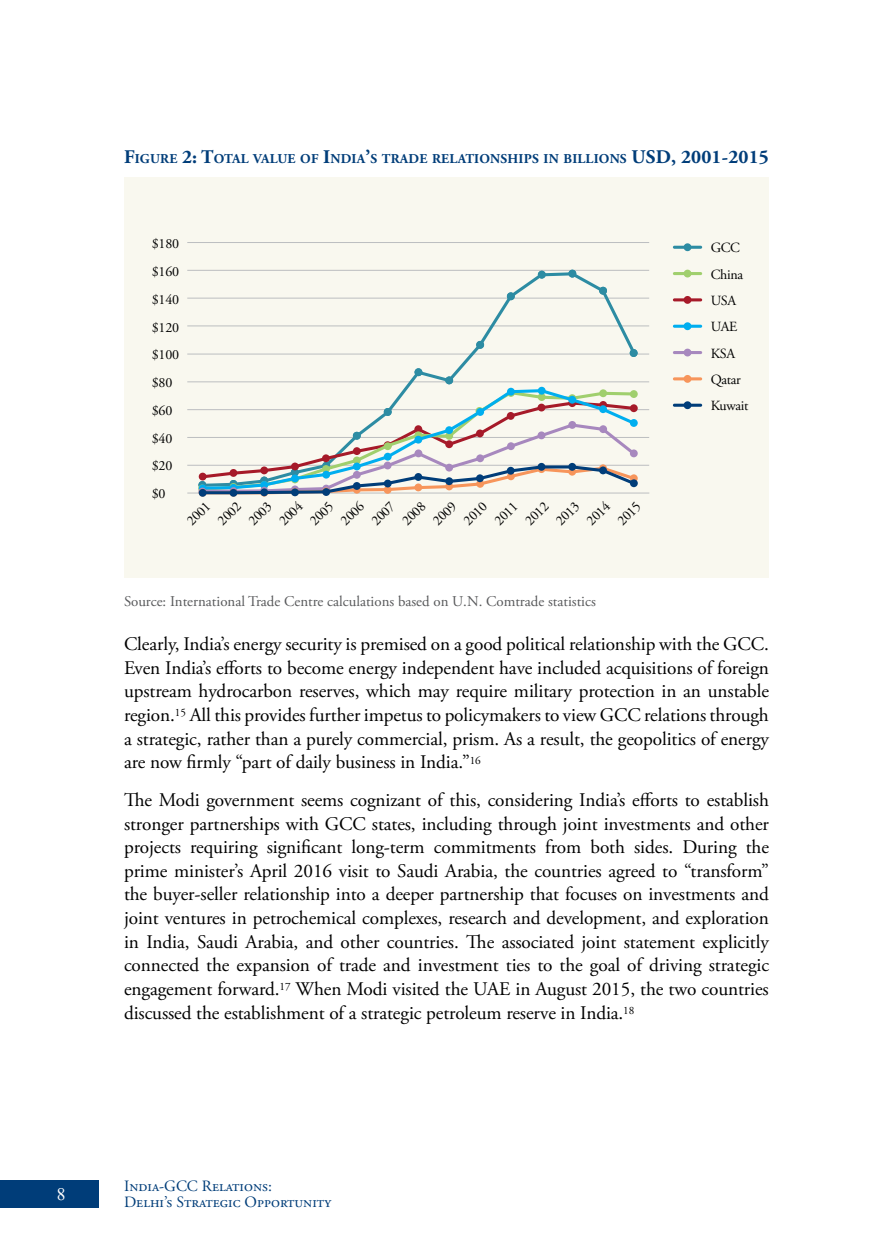
<style>
.page{position:relative;width:893px;height:1260px;background:#fff}
.page>*{position:absolute;margin:0;border:0;box-sizing:border-box;transform-origin:0 0}
.t1{font:19.25px/23.6px "Adobe Garamond Pro";letter-spacing:-.005em;color:#000;text-align:justify}
.t2{font:700 19.25px "Adobe Garamond Pro";letter-spacing:.01em;color:#003d79}
.t3{font:17.5px "Times New Roman";color:#fff}
.t4{font:15.75px/16.6px "Adobe Garamond Pro";color:#003d79}
.t5{font:14.88px "Adobe Garamond Pro";letter-spacing:-.01em;color:#58595b}
.t6{font:14px/27.8px "Adobe Garamond Pro";letter-spacing:-.02em;color:#000}
.t7{font:700 13.47px "Adobe Garamond Pro";letter-spacing:.015em;color:#003d79}
.s1{font-size:19.25px}
</style>
<div class="page">
<div style="left:0;top:1181px;width:99px;height:27px;background:#003d79"></div>
<div style="left:124px;top:177px;width:645px;height:401px;background:#f9f8ef"></div>
<hr style="left:187px;top:242px;width:462px;height:1px;background:#bcbec0">
<hr style="left:187px;top:270px;width:462px;height:1px;background:#bcbec0">
<hr style="left:187px;top:298px;width:462px;height:1px;background:#bcbec0">
<hr style="left:187px;top:326px;width:462px;height:1px;background:#bcbec0">
<hr style="left:187px;top:354px;width:462px;height:1px;background:#bcbec0">
<hr style="left:187px;top:381px;width:462px;height:1px;background:#bcbec0">
<hr style="left:187px;top:409px;width:462px;height:1px;background:#bcbec0">
<hr style="left:187px;top:437px;width:462px;height:1px;background:#bcbec0">
<hr style="left:187px;top:465px;width:462px;height:1px;background:#bcbec0">
<hr style="left:187px;top:493px;width:462px;height:1px;background:#bcbec0">
<svg style="left:201px;top:272px;width:435px;height:194px"></svg>
<div style="left:630px;top:349px;width:8px;height:8px;background:#2d8ca3;border-radius:50%"></div>
<div style="left:599px;top:287px;width:8px;height:8px;background:#2d8ca3;border-radius:50%"></div>
<div style="left:568px;top:270px;width:8px;height:8px;background:#2d8ca3;border-radius:50%"></div>
<div style="left:538px;top:271px;width:8px;height:8px;background:#2d8ca3;border-radius:50%"></div>
<div style="left:507px;top:292px;width:8px;height:8px;background:#2d8ca3;border-radius:50%"></div>
<div style="left:476px;top:341px;width:8px;height:8px;background:#2d8ca3;border-radius:50%"></div>
<div style="left:445px;top:376px;width:8px;height:8px;background:#2d8ca3;border-radius:50%"></div>
<div style="left:414px;top:368px;width:8px;height:8px;background:#2d8ca3;border-radius:50%"></div>
<svg style="left:198px;top:481px;width:8px;height:8px"></svg>
<svg style="left:630px;top:404px;width:8px;height:8px"></svg>
<svg style="left:630px;top:390px;width:8px;height:8px"></svg>
<svg style="left:630px;top:419px;width:8px;height:8px"></svg>
<div style="left:630px;top:449px;width:8px;height:8px;background:#a788be;border-radius:50%"></div>
<div style="left:630px;top:474px;width:8px;height:8px;background:#f7955b;border-radius:50%"></div>
<svg style="left:201px;top:389px;width:434px;height:105px"></svg>
<div style="left:630px;top:479px;width:8px;height:8px;background:#003d79;border-radius:50%"></div>
<div style="left:599px;top:467px;width:8px;height:7px;background:#003d79;border-radius:50%"></div>
<div style="left:568px;top:463px;width:8px;height:8px;background:#003d79;border-radius:50%"></div>
<div style="left:538px;top:463px;width:7px;height:8px;background:#003d79;border-radius:50%"></div>
<div style="left:507px;top:467px;width:8px;height:8px;background:#003d79;border-radius:50%"></div>
<div style="left:476px;top:474px;width:8px;height:8px;background:#003d79;border-radius:50%"></div>
<div style="left:445px;top:477px;width:8px;height:8px;background:#003d79;border-radius:50%"></div>
<div style="left:414px;top:473px;width:8px;height:8px;background:#003d79;border-radius:50%"></div>
<div style="left:384px;top:480px;width:8px;height:7px;background:#003d79;border-radius:50%"></div>
<div style="left:353px;top:482px;width:8px;height:8px;background:#003d79;border-radius:50%"></div>
<div style="left:322px;top:488px;width:8px;height:8px;background:#003d79;border-radius:50%"></div>
<div style="left:291px;top:488px;width:8px;height:8px;background:#003d79;border-radius:50%"></div>
<div style="left:260px;top:488px;width:8px;height:8px;background:#003d79;border-radius:50%"></div>
<div style="left:230px;top:489px;width:7px;height:8px;background:#003d79;border-radius:50%"></div>
<div style="left:199px;top:489px;width:8px;height:8px;background:#003d79;border-radius:50%"></div>
<hr style="left:673px;top:246px;width:29px;height:3px;background:#2d8ca3;border-radius:2px">
<div style="left:684px;top:243px;width:7px;height:8px;background:#2d8ca3;border-radius:50%"></div>
<hr style="left:673px;top:272px;width:29px;height:3px;background:#a0cf6d;border-radius:2px">
<div style="left:684px;top:270px;width:7px;height:7px;background:#a0cf6d;border-radius:50%"></div>
<hr style="left:673px;top:298px;width:29px;height:3px;background:#a61a29;border-radius:2px">
<div style="left:684px;top:296px;width:7px;height:8px;background:#a61a29;border-radius:50%"></div>
<hr style="left:673px;top:325px;width:29px;height:3px;background:#00aeef;border-radius:2px">
<div style="left:684px;top:322px;width:7px;height:8px;background:#00aeef;border-radius:50%"></div>
<hr style="left:673px;top:351px;width:29px;height:3px;background:#a788be;border-radius:2px">
<div style="left:684px;top:349px;width:7px;height:7px;background:#a788be;border-radius:50%"></div>
<hr style="left:673px;top:377px;width:29px;height:3px;background:#f7955b;border-radius:2px">
<div style="left:684px;top:375px;width:7px;height:8px;background:#f7955b;border-radius:50%"></div>
<hr style="left:673px;top:404px;width:29px;height:3px;background:#003d79;border-radius:2px">
<div style="left:684px;top:401px;width:7px;height:8px;background:#003d79;border-radius:50%"></div>
<p class="t7" style="left:124px;top:151px;width:522px"><span class="s1">F</span>IGURE <span class="s1">2: T</span>OTAL VALUE OF <span class="s1">I</span>NDIA<span class="s1">’</span>S TRADE RELATIONSHIPS IN BILLIONS <span class="s1">USD</span></p>
<p class="t2" style="left:671px;top:145px;width:99px">, 2001-2015</p>
<p class="t6" style="left:152px;top:230px;width:29px">$180 $160 $140 $120 $100 $80 $60 $40 $20</p>
<p class="t6" style="left:152px;top:480px;width:15px">$0</p>
<p class="t6" style="left:180px;top:514px;width:29px;rotate:-45deg">2001</p>
<p class="t6" style="left:210px;top:514px;width:29px;rotate:-45deg">2002</p>
<p class="t6" style="left:241px;top:514px;width:29px;rotate:-45deg">2003</p>
<p class="t6" style="left:272px;top:514px;width:29px;rotate:-45deg">2004</p>
<p class="t6" style="left:303px;top:514px;width:29px;rotate:-45deg">2005</p>
<p class="t6" style="left:333px;top:514px;width:29px;rotate:-45deg">2006</p>
<p class="t6" style="left:364px;top:514px;width:29px;rotate:-45deg">2007</p>
<p class="t6" style="left:395px;top:514px;width:29px;rotate:-45deg">2008</p>
<p class="t6" style="left:426px;top:514px;width:29px;rotate:-45deg">2009</p>
<p class="t6" style="left:456px;top:514px;width:29px;rotate:-45deg">2010</p>
<p class="t6" style="left:487px;top:514px;width:29px;rotate:-45deg">2011</p>
<p class="t6" style="left:518px;top:514px;width:29px;rotate:-45deg">2012</p>
<p class="t6" style="left:549px;top:514px;width:29px;rotate:-45deg">2013</p>
<p class="t6" style="left:579px;top:514px;width:29px;rotate:-45deg">2014</p>
<p class="t6" style="left:610px;top:514px;width:29px;rotate:-45deg">2015</p>
<p class="t5" style="left:124px;top:592px;width:473px">Source: International Trade Centre calculations based on U.N. Comtrade statistics</p>
<p class="t6" style="left:711px;top:235px;width:39px;line-height:26.2px">GCC<br>China<br>USA<br>UAE<br>KSA<br>Qatar<br>Kuwait</p>
<p class="t1" style="left:124px;top:633px;width:646px">Clearly, India’s energy security is premised on a good political relationship with the GCC.<br>Even India’s efforts to become energy independent have included acquisitions of foreign upstream hydrocarbon reserves, which may require military protection in an unstable region.<sup>15</sup> All this provides further impetus to policymakers to view GCC relations through a strategic, rather than a purely commercial, prism. As a result, the geopolitics of energy are now firmly “part of daily business in India.”<sup>16</sup></p>
<p class="t1" style="left:124px;top:789px;width:646px">The Modi government seems cognizant of this, considering India’s efforts to establish stronger partnerships with GCC states, including through joint investments and other projects requiring significant long-term commitments from both sides. During the prime minister’s April 2016 visit to Saudi Arabia, the countries agreed to “transform” the buyer-seller relationship into a deeper partnership that focuses on investments and joint ventures in petrochemical complexes, research and development, and exploration in India, Saudi Arabia, and other countries. The associated joint statement explicitly connected the expansion of trade and investment ties to the goal of driving strategic engagement forward.<sup>17</sup> When Modi visited the UAE in August 2015, the two countries discussed the establishment of a strategic petroleum reserve in India.<sup>18</sup></p>
<p class="t3" style="left:57px;top:1182px;width:10px">8</p>
<p class="t4" style="left:124px;top:1178px;width:209px">India-GCC Relations:<br>Delhi’s Strategic Opportunity</p>
</div>
